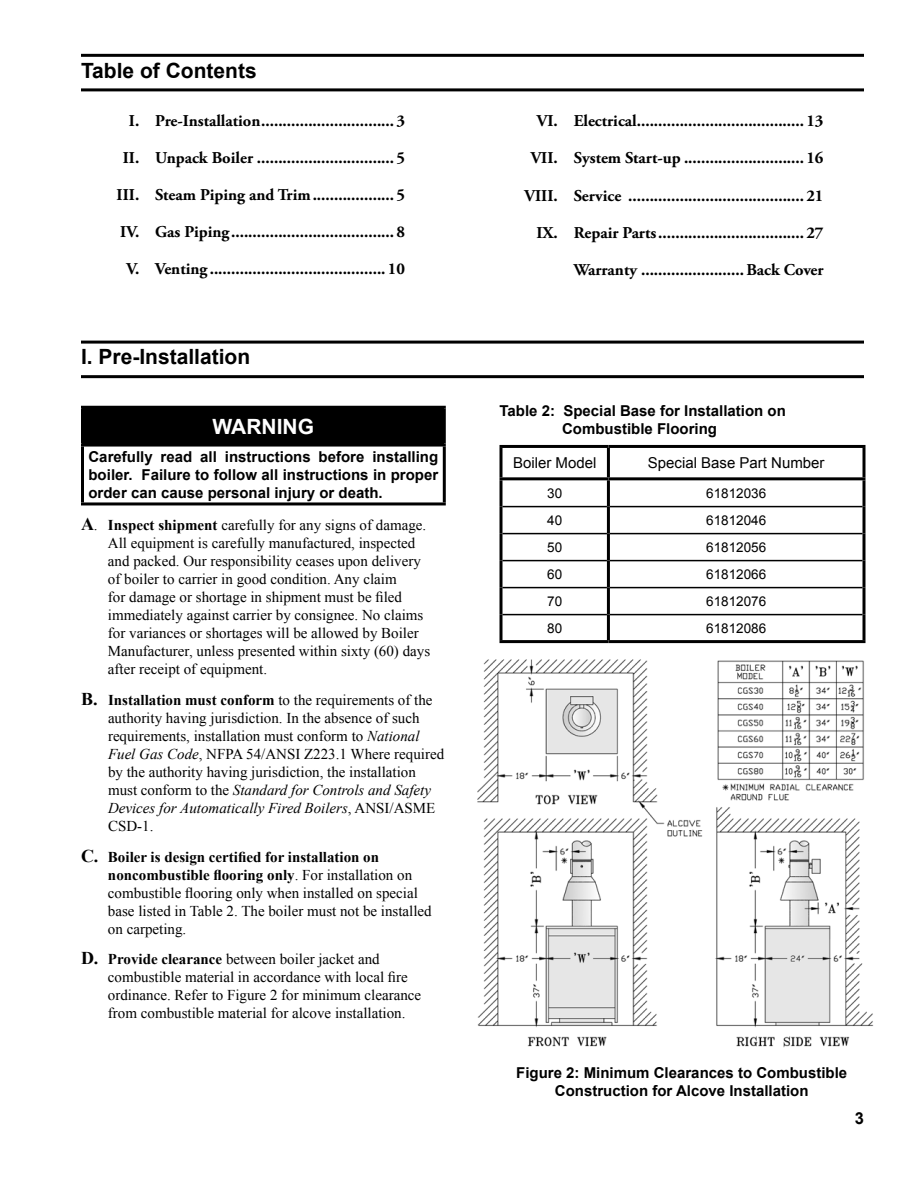
<style>
.page{position:relative;width:918px;height:1188px;background:#fff}
.page>*{position:absolute;margin:0;border:0;box-sizing:border-box;transform-origin:0 0}
.t1{font:700 21px "Arial";color:#000}
.t2{font:700 21px "Arial";color:#fff}
.t3{font:700 16.5px "Adobe Garamond Pro";color:#000}
.t4{font:700 16.5px "Arial";color:#000}
.t5{font:15px/18px "Times New Roman";color:#000}
.t6{font:700 15px/18px "Arial";color:#000;text-align:center}
.t7{font:15px "Arial";color:#000}
.t8{font:13.5px "Arial";color:#000}
.s1{font-weight:700;font-size:18px}
.s2{font-weight:700}
.s3{font-style:italic}
</style>
<div class="page">
<hr style="left:81px;top:54px;width:783px;height:3px;background:#000">
<hr style="left:81px;top:88px;width:783px;height:3px;background:#000">
<hr style="left:81px;top:341px;width:783px;height:3px;background:#000">
<hr style="left:81px;top:375px;width:783px;height:3px;background:#000">
<div style="left:82px;top:407px;width:362px;height:38px;background:#000"></div>
<hr style="left:81px;top:406px;width:365px;height:3px;background:#000">
<hr style="left:81px;top:409px;width:3px;height:35px;background:#000">
<hr style="left:443px;top:409px;width:3px;height:35px;background:#000">
<hr style="left:81px;top:444px;width:365px;height:3px;background:#000">
<hr style="left:81px;top:447px;width:3px;height:55px;background:#000">
<hr style="left:443px;top:447px;width:3px;height:55px;background:#000">
<hr style="left:81px;top:502px;width:365px;height:3px;background:#000">
<img style="left:477px;top:659px;width:397px;height:389px">
<hr style="left:502px;top:506px;width:105px;height:1px;background:#000">
<hr style="left:610px;top:506px;width:252px;height:1px;background:#000">
<hr style="left:502px;top:533px;width:105px;height:1px;background:#000">
<hr style="left:610px;top:533px;width:252px;height:1px;background:#000">
<hr style="left:502px;top:560px;width:105px;height:1px;background:#000">
<hr style="left:610px;top:560px;width:252px;height:1px;background:#000">
<hr style="left:502px;top:587px;width:105px;height:1px;background:#000">
<hr style="left:610px;top:587px;width:252px;height:1px;background:#000">
<hr style="left:502px;top:614px;width:105px;height:1px;background:#000">
<hr style="left:610px;top:614px;width:252px;height:1px;background:#000">
<hr style="left:500px;top:480px;width:2px;height:27px;background:#000">
<hr style="left:607px;top:480px;width:3px;height:27px;background:#000">
<svg style="left:862px;top:480px;width:4px;height:27px"></svg>
<hr style="left:500px;top:507px;width:2px;height:27px;background:#000">
<hr style="left:607px;top:507px;width:3px;height:27px;background:#000">
<svg style="left:862px;top:507px;width:4px;height:27px"></svg>
<hr style="left:500px;top:534px;width:2px;height:27px;background:#000">
<hr style="left:607px;top:534px;width:3px;height:27px;background:#000">
<svg style="left:862px;top:534px;width:4px;height:27px"></svg>
<hr style="left:500px;top:561px;width:2px;height:27px;background:#000">
<hr style="left:607px;top:561px;width:3px;height:27px;background:#000">
<svg style="left:862px;top:561px;width:4px;height:27px"></svg>
<hr style="left:500px;top:588px;width:2px;height:27px;background:#000">
<hr style="left:607px;top:588px;width:3px;height:27px;background:#000">
<svg style="left:862px;top:588px;width:4px;height:27px"></svg>
<hr style="left:500px;top:615px;width:2px;height:25px;background:#000">
<hr style="left:607px;top:615px;width:3px;height:25px;background:#000">
<svg style="left:862px;top:615px;width:4px;height:25px"></svg>
<hr style="left:500px;top:640px;width:108px;height:3px;background:#000">
<hr style="left:608px;top:640px;width:257px;height:3px;background:#000">
<hr style="left:500px;top:445px;width:108px;height:3px;background:#000">
<hr style="left:500px;top:448px;width:2px;height:29px;background:#000">
<hr style="left:608px;top:445px;width:257px;height:3px;background:#000">
<hr style="left:607px;top:448px;width:3px;height:29px;background:#000">
<svg style="left:862px;top:448px;width:4px;height:29px"></svg>
<hr style="left:500px;top:477px;width:108px;height:3px;background:#000">
<hr style="left:608px;top:477px;width:257px;height:3px;background:#000">
<h1 class="t1" style="left:81px;top:56px;width:177px">Table of Contents</h1>
<p class="t3" style="left:129px;top:111px;width:278px">I. Pre-Installation............................... 3</p>
<p class="t3" style="left:123px;top:148px;width:284px">II. Unpack Boiler ................................ 5</p>
<p class="t3" style="left:117px;top:185px;width:290px">III. Steam Piping and Trim................... 5</p>
<p class="t3" style="left:120px;top:222px;width:286px">IV. Gas Piping...................................... 8</p>
<p class="t3" style="left:126px;top:259px;width:280px">V. Venting ......................................... 10</p>
<h1 class="t1" style="left:81px;top:343px;width:171px">I. Pre-Installation</h1>
<h1 class="t2" style="left:213px;top:412px;width:103px">WARNING</h1>
<p class="t6" style="left:88px;top:448px;width:351px;text-align:justify">Carefully read all instructions before installing boiler. Failure to follow all instructions in proper order can cause personal injury or death.</p>
<p class="t5" style="left:108px;top:516px;width:324px;text-indent:-27px"><span class="s1">A</span>. <span class="s2">Inspect shipment</span> carefully for any signs of damage.<br>All equipment is carefully manufactured, inspected and packed. Our responsibility ceases upon delivery of boiler to carrier in good condition. Any claim<br>for damage or shortage in shipment must be filed immediately against carrier by consignee. No claims for variances or shortages will be allowed by Boiler Manufacturer, unless presented within sixty (60) days after receipt of equipment.</p>
<p class="t5" style="left:108px;top:691px;width:338px;text-indent:-27px"><span class="s1">B.</span> <span class="s2">Installation must conform</span> to the requirements of the authority having jurisdiction. In the absence of such requirements, installation must conform to <span class="s3">National Fuel Gas Code</span>, NFPA 54/ANSI Z223.1 Where required by the authority having jurisdiction, the installation must conform to the <span class="s3">Standard for Controls and Safety Devices for Automatically Fired Boilers</span>, ANSI/ASME CSD-1.</p>
<p class="t5" style="left:108px;top:847px;width:325px;text-indent:-27px"><span class="s1">C.</span> <span class="s2">Boiler is design certified for installation on noncombustible flooring only</span>. For installation on combustible flooring only when installed on special base listed in Table 2. The boiler must not be installed on carpeting.</p>
<p class="t5" style="left:108px;top:950px;width:315px;text-indent:-27px"><span class="s1">D.</span> <span class="s2">Provide clearance</span> between boiler jacket and combustible material in accordance with local fire ordinance. Refer to Figure 2 for minimum clearance from combustible material for alcove installation.</p>
<p class="t3" style="left:537px;top:112px;width:288px">VI. Electrical....................................... 13</p>
<p class="t3" style="left:531px;top:149px;width:294px">VII. System Start-up ............................ 16</p>
<p class="t3" style="left:525px;top:186px;width:300px">VIII. Service ......................................... 21</p>
<p class="t3" style="left:536px;top:223px;width:289px">IX. Repair Parts.................................. 27</p>
<p class="t3" style="left:574px;top:260px;width:251px">Warranty ........................Back Cover</p>
<p class="t6" style="left:499px;top:402px;width:288px">Table 2: Special Base for Installation on<br>Combustible Flooring</p>
<p class="t7" style="left:513px;top:453px;width:85px">Boiler Model</p>
<p class="t7" style="left:648px;top:453px;width:178px">Special Base Part Number</p>
<p class="t8" style="left:547px;top:484px;width:17px">30</p>
<p class="t8" style="left:706px;top:484px;width:62px">61812036</p>
<p class="t8" style="left:547px;top:511px;width:17px">40</p>
<p class="t8" style="left:706px;top:511px;width:62px">61812046</p>
<p class="t8" style="left:547px;top:538px;width:17px">50</p>
<p class="t8" style="left:706px;top:538px;width:62px">61812056</p>
<p class="t8" style="left:547px;top:565px;width:17px">60</p>
<p class="t8" style="left:706px;top:565px;width:62px">61812066</p>
<p class="t8" style="left:547px;top:592px;width:17px">70</p>
<p class="t8" style="left:706px;top:592px;width:62px">61812076</p>
<p class="t8" style="left:547px;top:619px;width:17px">80</p>
<p class="t8" style="left:706px;top:619px;width:62px">61812086</p>
<p class="t6" style="left:516px;top:1064px;width:332px">Figure 2: Minimum Clearances to Combustible<br>Construction for Alcove Installation</p>
<p class="t4" style="left:855px;top:1108px;width:11px">3</p>
</div>
